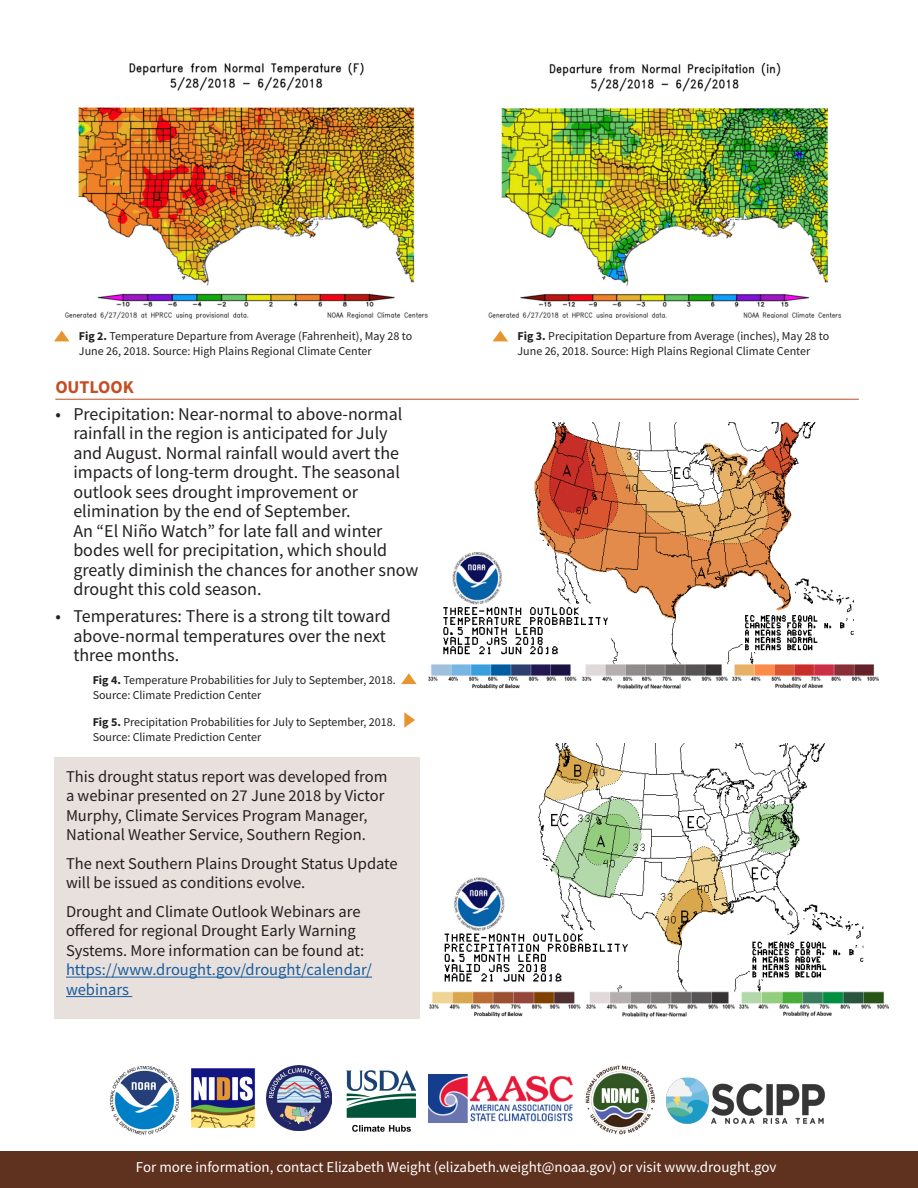
<style>
.page{position:relative;width:918px;height:1188px;background:#fff}
.page>*{position:absolute;margin:0;border:0;box-sizing:border-box;transform-origin:0 0}
.t1{font:18px/19.5px "Source Sans Pro";color:#231f20}
.Heading_1{font:700 18px "Source Sans Pro";color:#c44d22}
.Heading_3{font:16.5px/19.5px "Source Sans Pro";color:#231f20}
.t2{font:15px "Source Sans Pro";color:#fff}
.Figure_Text{font:12px/15px "Source Sans Pro";color:#231f20}
.s1{font-weight:700}
.s2{color:#175d9e}
</style>
<div class="page">
<div style="left:0;top:1151px;width:918px;height:37px;background:#5f311f"></div>
<div style="left:54px;top:758px;width:365px;height:261px;background:#e8e0dd"></div>
<hr style="left:66px;top:977px;width:306px;height:1px;background:#175d9e">
<hr style="left:66px;top:996px;width:66px;height:1px;background:#175d9e">
<img style="left:191px;top:1068px;width:64px;height:59px">
<img style="left:347px;top:1070px;width:69px;height:62px">
<img style="left:54px;top:63px;width:374px;height:279px">
<svg style="left:54px;top:331px;width:15px;height:10px"></svg>
<svg style="left:493px;top:331px;width:15px;height:10px"></svg>
<img style="left:488px;top:63px;width:354px;height:255px">
<hr style="left:55px;top:399px;width:804px;height:1px;background:#c44d22">
<img style="left:428px;top:423px;width:450px;height:267px">
<img style="left:429px;top:743px;width:459px;height:274px">
<svg style="left:401px;top:673px;width:16px;height:11px"></svg>
<img style="left:429px;top:1075px;width:143px;height:48px">
<img style="left:266px;top:1065px;width:66px;height:66px">
<img style="left:109px;top:1065px;width:71px;height:70px">
<svg style="left:404px;top:712px;width:11px;height:16px"></svg>
<img style="left:585px;top:1065px;width:70px;height:70px">
<img style="left:666px;top:1077px;width:159px;height:47px">
<div style="left:81px;top:249px;width:35px;height:20px;background:#fff"></div>
<div style="left:505px;top:250px;width:35px;height:20px;background:#fff"></div>
<p class="Figure_Text" style="left:79px;top:328px;width:335px"><span class="s1">Fig 2.</span> Temperature Departure from Average (Fahrenheit), May 28 to<br>June 26, 2018. Source: High Plains Regional Climate Center</p>
<p class="Figure_Text" style="left:517px;top:328px;width:313px"><span class="s1">Fig 3.</span> Precipitation Departure from Average (inches), May 28 to<br>June 26, 2018. Source: High Plains Regional Climate Center</p>
<p class="Heading_1" style="left:55px;top:375px;width:80px">OUTLOOK</p>
<p class="t1" style="left:73px;top:404px;width:347px;text-indent:-18px">• Precipitation: Near-normal to above-normal rainfall in the region is anticipated for July and August. Normal rainfall would avert the impacts of long-term drought. The seasonal outlook sees drought improvement or elimination by the end of September.<br>An “El Niño Watch” for late fall and winter bodes well for precipitation, which should greatly diminish the chances for another snow drought this cold season.</p>
<p class="t1" style="left:73px;top:607px;width:319px;text-indent:-18px">• Temperatures: There is a strong tilt toward above-normal temperatures over the next three months.</p>
<p class="Figure_Text" style="left:93px;top:672px;width:304px"><span class="s1">Fig 4.</span> Temperature Probabilities for July to September, 2018.<br>Source: Climate Prediction Center</p>
<p class="Figure_Text" style="left:93px;top:714px;width:305px"><span class="s1">Fig 5.</span> Precipitation Probabilities for July to September, 2018.<br>Source: Climate Prediction Center</p>
<p class="Heading_3" style="left:66px;top:767px;width:323px">This drought status report was developed from a webinar presented on 27 June 2018 by Victor Murphy, Climate Services Program Manager, National Weather Service, Southern Region.</p>
<p class="Heading_3" style="left:66px;top:854px;width:333px">The next Southern Plains Drought Status Update will be issued as conditions evolve.</p>
<p class="Heading_3" style="left:66px;top:902px;width:308px">Drought and Climate Outlook Webinars are offered for regional Drought Early Warning Systems. More information can be found at: <span class="s2">https://www.drought.gov/drought/calendar/ webinars</span></p>
<p class="t2" style="left:136px;top:1158px;width:642px">For more information, contact Elizabeth Weight (elizabeth.weight@noaa.gov) or visit www.drought.gov</p>
</div>
